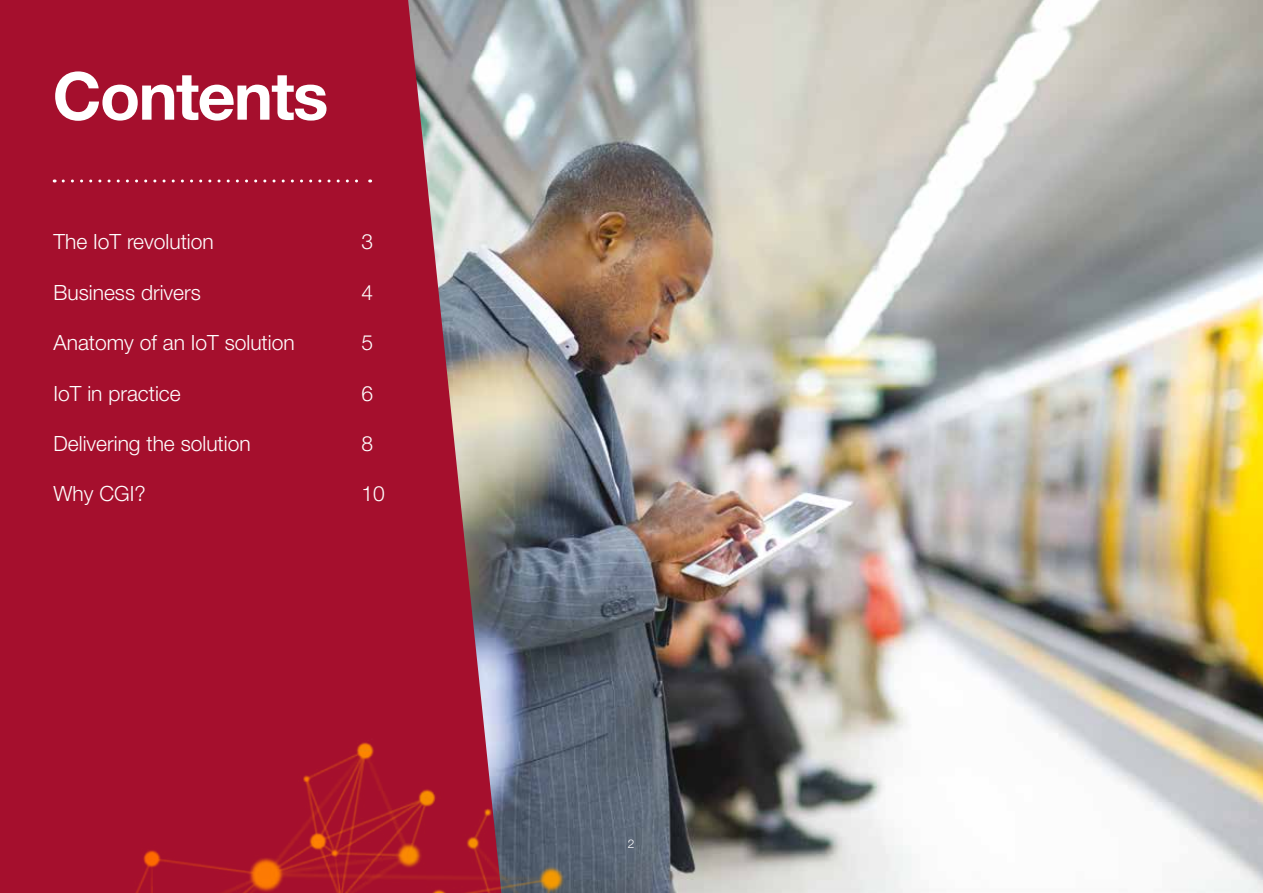
<style>
.page{position:relative;width:1263px;height:893px;background:#fff}
.page>*{position:absolute;margin:0;border:0;box-sizing:border-box;transform-origin:0 0}
.t1{font:700 66px "Helvetica Neue LT Std";letter-spacing:-.025em;color:#fff}
.t2{font:300 21px "Helvetica Neue LT Std";color:#fff}
.t3{font:300 12px "Helvetica Neue";color:#fff}
</style>
<div class="page">
<img style="left:501px;top:0;width:762px;height:893px">
<svg style="left:0;top:0;width:501px;height:734px;background:#a5203a"></svg>
<img style="left:0;top:734px;width:683px;height:159px">
<svg style="left:63px;top:179px;width:308px;height:3px"></svg>
<h1 class="t1" style="left:53px;top:55px;width:277px">Contents</h1>
<p class="t2" style="left:53px;top:229px;width:162px">The IoT revolution</p>
<p class="t2" style="left:53px;top:279px;width:149px">Business drivers</p>
<p class="t2" style="left:53px;top:330px;width:243px">Anatomy of an IoT solution</p>
<p class="t2" style="left:53px;top:380px;width:129px">IoT in practice</p>
<p class="t2" style="left:53px;top:431px;width:199px">Delivering the solution</p>
<p class="t2" style="left:53px;top:481px;width:94px">Why CGI?</p>
<p class="t2" style="left:361px;top:229px;width:13px">3</p>
<p class="t2" style="left:361px;top:279px;width:13px">4</p>
<p class="t2" style="left:361px;top:330px;width:13px">5</p>
<p class="t2" style="left:361px;top:380px;width:13px">6</p>
<p class="t2" style="left:361px;top:431px;width:13px">8</p>
<p class="t2" style="left:361px;top:481px;width:25px">10</p>
<p class="t3" style="left:628px;top:836px;width:8px">2</p>
</div>
